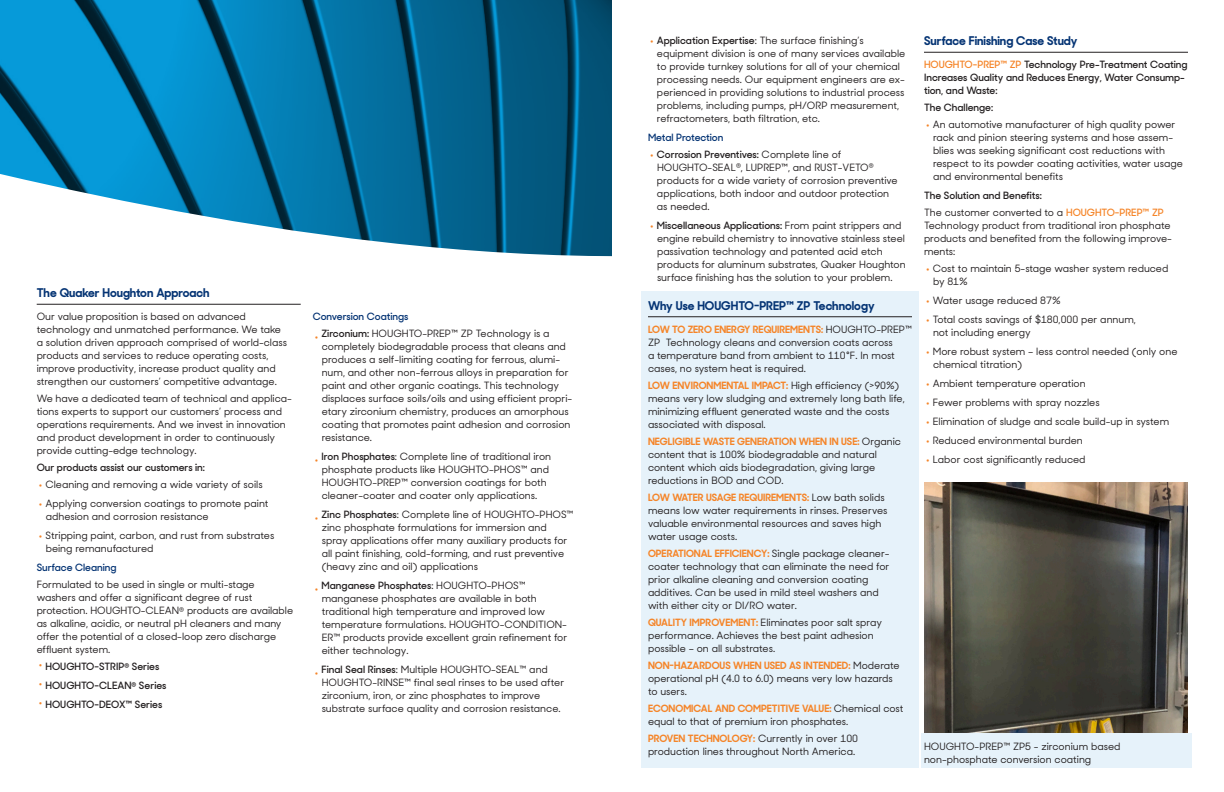
<style>
.page{position:relative;width:1224px;height:792px;background:#fff}
.page>*{position:absolute;margin:0;border:0;box-sizing:border-box;transform-origin:0 0}
.t1{font:700 12px "Sharp Sans Display No 2";color:#053474}
.t2{font:500 10px/13px "Sharp Sans Display No 2";color:#231f20}
.t3{font:600 10px/13px "Sharp Sans Display No 2";color:#231f20}
.t4{font:600 10px "Sharp Sans Display No 2";color:#053474}
.s1{font-weight:400;font-size:18px;color:#f58529}
.s2{font-weight:600}
.s3{font-weight:700;color:#f58529}
.s4{color:#f58529}
.s5{font-weight:500}
</style>
<div class="page">
<div style="left:922px;top:734px;width:270px;height:34px;background:#e6f2fa"></div>
<div style="left:641px;top:292px;width:278px;height:476px;background:#e6f2fa"></div>
<hr style="left:37px;top:304px;width:264px;height:1px;background:#231f20">
<svg style="left:0;top:0;width:612px;height:143px;background:#0471a1"></svg>
<svg style="left:0;top:143px;width:612px;height:114px"></svg>
<hr style="left:648px;top:316px;width:264px;height:1px;background:#231f20">
<hr style="left:924px;top:52px;width:264px;height:1px;background:#231f20">
<img style="left:924px;top:482px;width:264px;height:251px">
<p class="t1" style="left:37px;top:288px;width:174px">The Quaker Houghton Approach</p>
<p class="t2" style="left:37px;top:311px;width:252px">Our value proposition is based on advanced technology and unmatched performance. We take a solution driven approach comprised of world-class products and services to reduce operating costs, improve productivity, increase product quality and strengthen our customers’ competitive advantage.</p>
<p class="t2" style="left:37px;top:393px;width:257px">We have a dedicated team of technical and applica&shy;tions experts to support our customers’ process and operations requirements. And we invest in innovation and product development in order to continuously provide cutting-edge technology.</p>
<p class="t3" style="left:37px;top:462px;width:170px">Our products assist our customers in:</p>
<p class="t2" style="left:38px;top:479px;width:226px"><span class="s1">•</span> Cleaning and removing a wide variety of soils</p>
<p class="t2" style="left:46px;top:498px;width:224px;text-indent:-8px"><span class="s1">•</span> Applying conversion coatings to promote paint adhesion and corrosion resistance</p>
<p class="t2" style="left:46px;top:530px;width:230px;text-indent:-8px"><span class="s1">•</span> Stripping paint, carbon, and rust from substrates being remanufactured</p>
<p class="t4" style="left:37px;top:564px;width:81px">Surface Cleaning</p>
<p class="t2" style="left:37px;top:579px;width:258px">Formulated to be used in single or multi-stage washers and offer a significant degree of rust protection. HOUGHTO-CLEAN<sup>®</sup> products are available as alkaline, acidic, or neutral pH cleaners and many offer the potential of a closed-loop zero discharge effluent system.</p>
<p class="t3" style="left:38px;top:659px;width:123px"><span class="s1">•</span> HOUGHTO-STRIP<sup>®</sup> Series</p>
<p class="t3" style="left:38px;top:678px;width:130px"><span class="s1">•</span> HOUGHTO-CLEAN<sup>®</sup> Series</p>
<p class="t3" style="left:38px;top:697px;width:126px"><span class="s1">•</span> HOUGHTO-DEOX™ Series</p>
<p class="t4" style="left:313px;top:312px;width:97px">Conversion Coatings</p>
<p class="t2" style="left:322px;top:326px;width:252px;text-indent:-8px"><span class="s1">•</span> <span class="s2">Zirconium:</span> HOUGHTO-PREP™ ZP Technology is a completely biodegradable process that cleans and produces a self-limiting coating for ferrous, alumi&shy;num, and other non-ferrous alloys in preparation for paint and other organic coatings. This technology displaces surface soils/oils and using efficient propri&shy;etary zirconium chemistry, produces an amorphous coating that promotes paint adhesion and corrosion resistance.</p>
<p class="t2" style="left:314px;top:450px;width:239px;text-align:center"><span class="s1">•</span> <span class="s2">Iron Phosphates</span>: Complete line of traditional iron phosphate products like HOUGHTO-PHOS™ and HOUGHTO-PREP™ conversion coatings for both cleaner-coater and coater only applications.</p>
<p class="t2" style="left:322px;top:508px;width:253px;text-indent:-8px"><span class="s1">•</span> <span class="s2">Zinc Phosphates</span>: Complete line of HOUGHTO-PHOS™ zinc phosphate formulations for immersion and spray applications offer many auxiliary products for all paint finishing, cold-forming, and rust preventive (heavy zinc and oil) applications</p>
<p class="t2" style="left:322px;top:579px;width:247px;text-indent:-8px"><span class="s1">•</span> <span class="s2">Manganese Phosphates</span>: HOUGHTO-PHOS™ manganese phosphates are available in both traditional high temperature and improved low temperature formulations. HOUGHTO-CONDITION-ER™ products provide excellent grain refinement for either technology.</p>
<p class="t2" style="left:322px;top:663px;width:244px;text-indent:-8px"><span class="s1">•</span> <span class="s2">Final Seal Rinses</span>: Multiple HOUGHTO-SEAL™ and HOUGHTO-RINSE™ final seal rinses to be used after zirconium, iron, or zinc phosphates to improve substrate surface quality and corrosion resistance.</p>
<p class="t2" style="left:657px;top:34px;width:250px;text-indent:-8px"><span class="s1">•</span> <span class="s2">Application Expertise</span>: The surface finishing’s equipment division is one of many services available to provide turnkey solutions for all of your chemical processing needs. Our equipment engineers are ex&shy;perienced in providing solutions to industrial process problems, including pumps, pH/ORP measurement, refractometers, bath filtration, etc.</p>
<p class="t4" style="left:648px;top:128px;width:77px">Metal Protection</p>
<p class="t2" style="left:657px;top:148px;width:242px;text-indent:-8px"><span class="s1">•</span> <span class="s2">Corrosion Preventives:</span> Complete line of HOUGHTO-SEAL<sup>®</sup>, LUPREP™, and RUST-VETO<sup>® </sup>products for a wide variety of corrosion preventive applications, both indoor and outdoor protection as needed.</p>
<p class="t2" style="left:657px;top:219px;width:250px;text-indent:-8px"><span class="s1">•</span> <span class="s2">Miscellaneous Applications:</span> From paint strippers and engine rebuild chemistry to innovative stainless steel passivation technology and patented acid etch products for aluminum substrates, Quaker Houghton surface finishing has the solution to your problem.</p>
<p class="t1" style="left:648px;top:301px;width:228px">Why Use HOUGHTO-PREP™ ZP Technology</p>
<p class="t2" style="left:648px;top:321px;width:266px"><span class="s3">LOW TO ZERO ENERGY REQUIREMENTS:</span> HOUGHTO-PREP™ ZP Technology cleans and conversion coats across<br>a temperature band from ambient to 110°F. In most cases, no system heat is required.</p>
<p class="t2" style="left:648px;top:377px;width:258px"><span class="s3">LOW ENVIRONMENTAL IMPACT:</span> High efficiency (&gt;90%) means very low sludging and extremely long bath life, minimizing effluent generated waste and the costs associated with disposal.</p>
<p class="t2" style="left:648px;top:435px;width:254px"><span class="s3">NEGLIGIBLE WASTE GENERATION WHEN IN USE:</span> Organic content that is 100% biodegradable and natural content which aids biodegradation, giving large reductions in BOD and COD.</p>
<p class="t2" style="left:648px;top:489px;width:241px"><span class="s3">LOW WATER USAGE REQUIREMENTS:</span> Low bath solids means low water requirements in rinses. Preserves valuable environmental resources and saves high water usage costs.</p>
<p class="t2" style="left:648px;top:547px;width:243px"><span class="s3">OPERATIONAL EFFICIENCY:</span> Single package cleaner&shy;coater technology that can eliminate the need for prior alkaline cleaning and conversion coating additives. Can be used in mild steel washers and with either city or DI/RO water.</p>
<p class="t2" style="left:648px;top:614px;width:235px"><span class="s3">QUALITY IMPROVEMENT:</span> Eliminates poor salt spray performance. Achieves the best paint adhesion possible – on all substrates.</p>
<p class="t2" style="left:648px;top:659px;width:253px"><span class="s3">NON-HAZARDOUS WHEN USED AS INTENDED:</span> Moderate operational pH (4.0 to 6.0) means very low hazards to users.</p>
<p class="t2" style="left:648px;top:702px;width:257px"><span class="s3">ECONOMICAL AND COMPETITIVE VALUE:</span> Chemical cost equal to that of premium iron phosphates.</p>
<p class="t2" style="left:648px;top:732px;width:212px"><span class="s3">PROVEN TECHNOLOGY:</span> Currently in over 100 production lines throughout North America.</p>
<p class="t1" style="left:924px;top:36px;width:155px">Surface Finishing Case Study</p>
<p class="t3" style="left:924px;top:57px;width:265px"><span class="s4">HOUGHTO-PREP™ ZP</span> Technology Pre-Treatment Coating<br>Increases Quality and Reduces Energy, Water Consump&shy;tion, and Waste:</p>
<p class="t3" style="left:924px;top:100px;width:71px">The Challenge:</p>
<p class="t2" style="left:933px;top:119px;width:251px;text-indent:-8px"><span class="s1">•</span> An automotive manufacturer of high quality power rack and pinion steering systems and hose assem&shy;blies was seeking significant cost reductions with respect to its powder coating activities, water usage and environmental benefits</p>
<p class="t3" style="left:924px;top:186px;width:241px;line-height:17px">The Solution and Benefits:<br><span class="s5">The customer converted to a</span> <span class="s4">HOUGHTO-PREP™ ZP</span></p>
<p class="t2" style="left:924px;top:220px;width:249px">Technology product from traditional iron phosphate products and benefited from the following improve&shy;ments:</p>
<p class="t2" style="left:933px;top:263px;width:237px;text-indent:-8px"><span class="s1">•</span> Cost to maintain 5-stage washer system reduced by 81%</p>
<p class="t2" style="left:925px;top:293px;width:137px"><span class="s1">•</span> Water usage reduced 87%</p>
<p class="t2" style="left:933px;top:314px;width:204px;text-indent:-8px"><span class="s1">•</span> Total costs savings of $180,000 per annum, not including energy</p>
<p class="t2" style="left:933px;top:346px;width:246px;text-indent:-8px"><span class="s1">•</span> More robust system – less control needed (only one chemical titration)</p>
<p class="t2" style="left:925px;top:378px;width:162px"><span class="s1">•</span> Ambient temperature operation</p>
<p class="t2" style="left:925px;top:397px;width:176px"><span class="s1">•</span> Fewer problems with spray nozzles</p>
<p class="t2" style="left:925px;top:414px;width:246px"><span class="s1">•</span> Elimination of sludge and scale build-up in system</p>
<p class="t2" style="left:925px;top:435px;width:159px"><span class="s1">•</span> Reduced environmental burden</p>
<p class="t2" style="left:925px;top:452px;width:162px"><span class="s1">•</span> Labor cost significantly reduced</p>
<p class="t2" style="left:924px;top:739px;width:198px">HOUGHTO-PREP™ ZP5 - zirconium based non-phosphate conversion coating</p>
</div>
